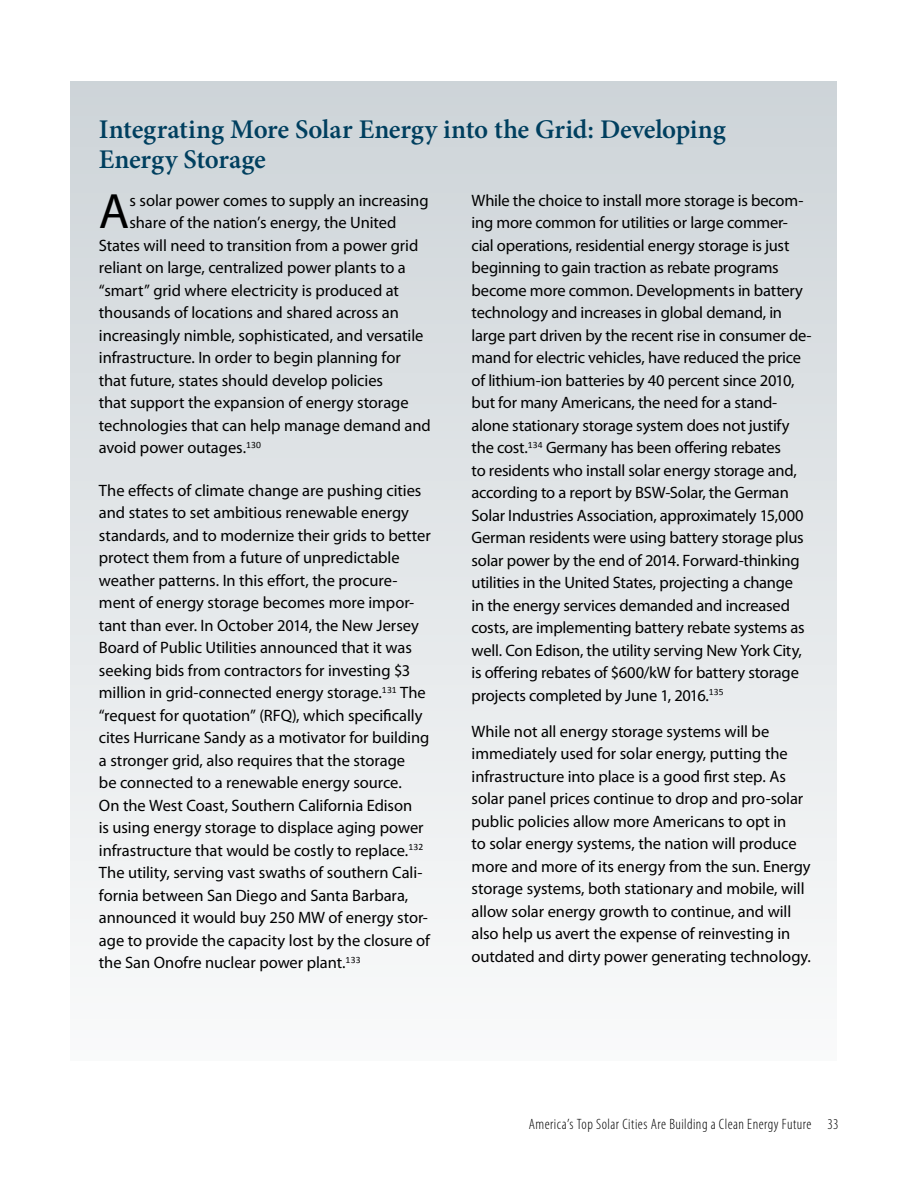
<style>
.page{position:relative;width:918px;height:1188px;background:#fff}
.page>*{position:absolute;margin:0;border:0;box-sizing:border-box;transform-origin:0 0}
.t1{font:49.95px "Myriad Pro";color:#000}
.t2{font:600 27px/30px "Minion Pro";letter-spacing:-.005em;color:#003f5f}
.t3{font:16.5px/22.5px "Myriad Pro";letter-spacing:-.005em;color:#000}
.t4{font:300 condensed 15px "Myriad Pro";letter-spacing:.03em;color:#000}
</style>
<div class="page">
<div style="left:70px;top:81px;width:767px;height:980px;background:linear-gradient(to bottom,#ced4d8,#f9fafa)"></div>
<h2 class="t2" style="left:99px;top:114px;width:628px">Integrating More Solar Energy into the Grid: Developing<br>Energy Storage</h2>
<h1 class="t1" style="left:99px;top:181px;width:32px">A</h1>
<p class="t3" style="left:129px;top:189px;width:301px">s solar power comes to supply an increasing</p>
<p class="t3" style="left:129px;top:211px;width:269px">share of the nation’s energy, the United</p>
<p class="t3" style="left:99px;top:234px;width:321px">States will need to transition from a power grid</p>
<p class="t3" style="left:99px;top:256px;width:308px">reliant on large, centralized power plants to a</p>
<p class="t3" style="left:99px;top:279px;width:302px">“smart” grid where electricity is produced at</p>
<p class="t3" style="left:99px;top:301px;width:301px">thousands of locations and shared across an</p>
<p class="t3" style="left:99px;top:324px;width:326px">increasingly nimble, sophisticated, and versatile</p>
<p class="t3" style="left:99px;top:346px;width:303px">infrastructure. In order to begin planning for</p>
<p class="t3" style="left:99px;top:369px;width:286px">that future, states should develop policies</p>
<p class="t3" style="left:99px;top:391px;width:311px">that support the expansion of energy storage</p>
<p class="t3" style="left:99px;top:414px;width:333px">technologies that can help manage demand and</p>
<p class="t3" style="left:99px;top:436px;width:164px">avoid power outages.<sup>130</sup></p>
<p class="t3" style="left:99px;top:479px;width:333px">The effects of climate change are pushing cities and states to set ambitious renewable energy standards, and to modernize their grids to better protect them from a future of unpredictable weather patterns. In this effort, the procure&shy;ment of energy storage becomes more impor&shy;tant than ever. In October 2014, the New Jersey Board of Public Utilities announced that it was seeking bids from contractors for investing $3 million in grid-connected energy storage.<sup>131</sup> The “request for quotation” (RFQ), which specifically cites Hurricane Sandy as a motivator for building a stronger grid, also requires that the storage<br>be connected to a renewable energy source.<br>On the West Coast, Southern California Edison<br>is using energy storage to displace aging power infrastructure that would be costly to replace.<sup>132<br></sup>The utility, serving vast swaths of southern Cali&shy;fornia between San Diego and Santa Barbara, announced it would buy 250 MW of energy stor&shy;age to provide the capacity lost by the closure of the San Onofre nuclear power plant.<sup>133</sup></p>
<p class="t3" style="left:472px;top:189px;width:342px">While the choice to install more storage is becom&shy;ing more common for utilities or large commer&shy;cial operations, residential energy storage is just beginning to gain traction as rebate programs become more common. Developments in battery technology and increases in global demand, in large part driven by the recent rise in consumer de&shy;mand for electric vehicles, have reduced the price of lithium-ion batteries by 40 percent since 2010, but for many Americans, the need for a stand&shy;alone stationary storage system does not justify the cost.<sup>134</sup> Germany has been offering rebates<br>to residents who install solar energy storage and, according to a report by BSW-Solar, the German Solar Industries Association, approximately 15,000<br>German residents were using battery storage plus solar power by the end of 2014. Forward-thinking utilities in the United States, projecting a change<br>in the energy services demanded and increased costs, are implementing battery rebate systems as well. Con Edison, the utility serving New York City, is offering rebates of $600/kW for battery storage projects completed by June 1, 2016.<sup>135</sup></p>
<p class="t3" style="left:472px;top:720px;width:341px">While not all energy storage systems will be immediately used for solar energy, putting the infrastructure into place is a good first step. As solar panel prices continue to drop and pro-solar public policies allow more Americans to opt in<br>to solar energy systems, the nation will produce more and more of its energy from the sun. Energy storage systems, both stationary and mobile, will allow solar energy growth to continue, and will also help us avert the expense of reinvesting in outdated and dirty power generating technology.</p>
<p class="t4" style="left:529px;top:1116px;width:311px">America’s Top Solar Cities Are Building a Clean Energy Future 33</p>
</div>
